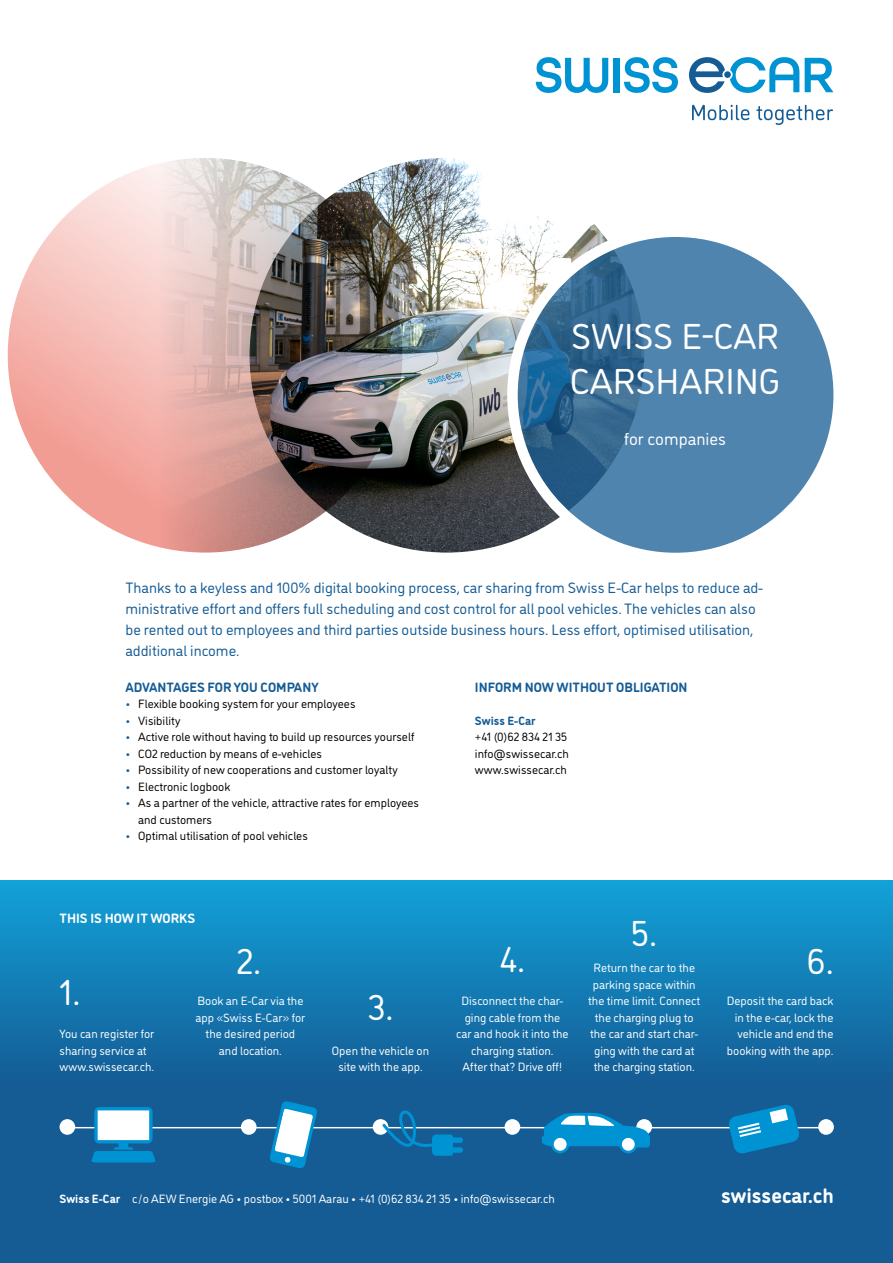
<style>
.page{position:relative;width:893px;height:1263px;background:#fff}
.page>*{position:absolute;margin:0;border:0;box-sizing:border-box;transform-origin:0 0}
.t1{font:36px/45px "DI Nosaur";color:#fff}
.t2{font:700 21px "DI Nosaur";color:#fff}
.t3{font:17.25px "DI Nosaur";color:#fff}
.t4{font:15px/21px "DI Nosaur";color:#155c95}
.t5{font:700 13.5px "DI Nosaur";color:#155c95}
.t6{font:700 13.5px "DI Nosaur";color:#fff}
.t7{font:12px/16.5px "DI Nosaur";color:#fff;text-align:center}
.t8{font:12px/16.5px "DI Nosaur";color:#000}
.t9{font:700 12px "DI Nosaur";color:#155c95}
.s1{color:#155c95}
.s2{font-weight:700}
</style>
<div class="page">
<svg style="left:0;top:881px;width:893px;height:382px;background:#146fa7"></svg>
<img style="left:250px;top:158px;width:394px;height:395px;border-radius:197px">
<img style="left:189px;top:158px;width:213px;height:394px">
<img style="left:8px;top:158px;width:394px;height:395px;border-radius:50%">
<hr style="left:67px;top:1127px;width:760px;height:1px;background:#fff">
<div style="left:60px;top:1119px;width:15px;height:16px;background:#fff;border-radius:50%"></div>
<div style="left:241px;top:1119px;width:16px;height:16px;background:#fff;border-radius:50%"></div>
<div style="left:373px;top:1119px;width:15px;height:16px;background:#fff;border-radius:50%"></div>
<div style="left:505px;top:1119px;width:15px;height:16px;background:#fff;border-radius:50%"></div>
<svg style="left:636px;top:1119px;width:16px;height:16px"></svg>
<div style="left:818px;top:1119px;width:16px;height:16px;background:#fff;border-radius:50%"></div>
<svg style="left:91px;top:1107px;width:65px;height:55px"></svg>
<svg style="left:269px;top:1101px;width:48px;height:68px"></svg>
<svg style="left:382px;top:1110px;width:81px;height:46px;background:#1970a8"></svg>
<svg style="left:542px;top:1113px;width:108px;height:40px"></svg>
<svg style="left:728px;top:1104px;width:72px;height:50px;background:#1d8bc3"></svg>
<svg style="left:512px;top:232px;width:327px;height:326px;background:#4f81aa"></svg>
<div style="left:507px;top:226px;width:337px;height:337px;border:10px solid #fff;border-radius:50%"></div>
<svg style="left:692px;top:105px;width:57px;height:15px"></svg>
<svg style="left:756px;top:105px;width:77px;height:20px"></svg>
<svg style="left:536px;top:57px;width:72px;height:36px"></svg>
<div style="left:614px;top:58px;width:6px;height:34px;background:#0093d3"></div>
<svg style="left:624px;top:57px;width:54px;height:36px"></svg>
<svg style="left:805px;top:58px;width:28px;height:34px"></svg>
<svg style="left:689px;top:57px;width:110px;height:36px"></svg>
<div style="left:724px;top:71px;width:7px;height:7px;background:#155c95;border-radius:50%"></div>
<h1 class="t1" style="left:570px;top:312px;width:211px">SWISS E-CAR<br>CARSHARING</h1>
<h3 class="t3" style="left:624px;top:427px;width:104px">for companies</h3>
<p class="t4" style="left:125px;top:576px;width:639px">Thanks to a keyless and 100% digital booking process, car sharing from Swiss E-Car helps to reduce ad&shy;ministrative effort and offers full scheduling and cost control for all pool vehicles. The vehicles can also be rented out to employees and third parties outside business hours. Less effort, optimised utilisation, additional income.</p>
<p class="t5" style="left:125px;top:677px;width:195px">ADVANTAGES FOR YOU COMPANY</p>
<p class="t8" style="left:125px;top:695px;width:232px"><span class="s1">•</span> Flexible booking system for your employees</p>
<p class="t8" style="left:125px;top:712px;width:57px"><span class="s1">•</span> Visibility</p>
<p class="t8" style="left:125px;top:728px;width:291px"><span class="s1">•</span> Active role without having to build up resources yourself</p>
<p class="t8" style="left:125px;top:745px;width:198px"><span class="s1">•</span> CO2 reduction by means of e-vehicles</p>
<p class="t8" style="left:125px;top:761px;width:274px"><span class="s1">•</span> Possibility of new cooperations and customer loyalty</p>
<p class="t8" style="left:125px;top:778px;width:106px"><span class="s1">•</span> Electronic logbook</p>
<p class="t8" style="left:138px;top:794px;width:282px;text-indent:-13px"><span class="s1">•</span> As a partner of the vehicle, attractive rates for employees and customers</p>
<p class="t8" style="left:125px;top:827px;width:184px"><span class="s1">•</span> Optimal utilisation of pool vehicles</p>
<p class="t5" style="left:475px;top:677px;width:214px">INFORM NOW WITHOUT OBLIGATION</p>
<p class="t9" style="left:475px;top:712px;width:62px">Swiss E-Car</p>
<p class="t8" style="left:475px;top:728px;width:95px">+41 (0)62 834 21 35 info@swissecar.ch www.swissecar.ch</p>
<p class="t6" style="left:60px;top:908px;width:137px">THIS IS HOW IT WORKS</p>
<h1 class="t1" style="left:236px;top:937px;width:26px">2.</h1>
<h1 class="t1" style="left:59px;top:968px;width:24px">1.</h1>
<p class="t7" style="left:60px;top:1025px;width:96px;text-align:left">You can register for sharing service at www.swissecar.ch.</p>
<p class="t7" style="left:196px;top:992px;width:111px">Book an E-Car via the app «Swiss E-Car» for the desired period and location.</p>
<h1 class="t1" style="left:367px;top:982px;width:28px">3.</h1>
<p class="t7" style="left:332px;top:1042px;width:99px">Open the vehicle on site with the app.</p>
<h1 class="t1" style="left:500px;top:935px;width:27px">4.</h1>
<p class="t7" style="left:456px;top:992px;width:114px">Disconnect the char&shy;ging cable from the car and hook it into the charging station.<br>After that? Drive off!</p>
<h1 class="t1" style="left:631px;top:909px;width:27px">5.</h1>
<p class="t7" style="left:588px;top:959px;width:114px">Return the car to the parking space within the time limit. Connect the charging plug to the car and start char&shy;ging with the card at the charging station.</p>
<h1 class="t1" style="left:806px;top:937px;width:29px">6.</h1>
<p class="t7" style="left:727px;top:992px;width:108px;text-align:right">Deposit the card back in the e-car, lock the vehicle and end the booking with the app.</p>
<p class="t7" style="left:60px;top:1190px;width:497px"><span class="s2">Swiss E-Car</span> c /o AEW Energie AG • postbox • 5001 Aarau • +41 (0)62 834 21 35 • info@swissecar.ch</p>
<h2 class="t2" style="left:721px;top:1180px;width:114px">swissecar.ch</h2>
</div>
